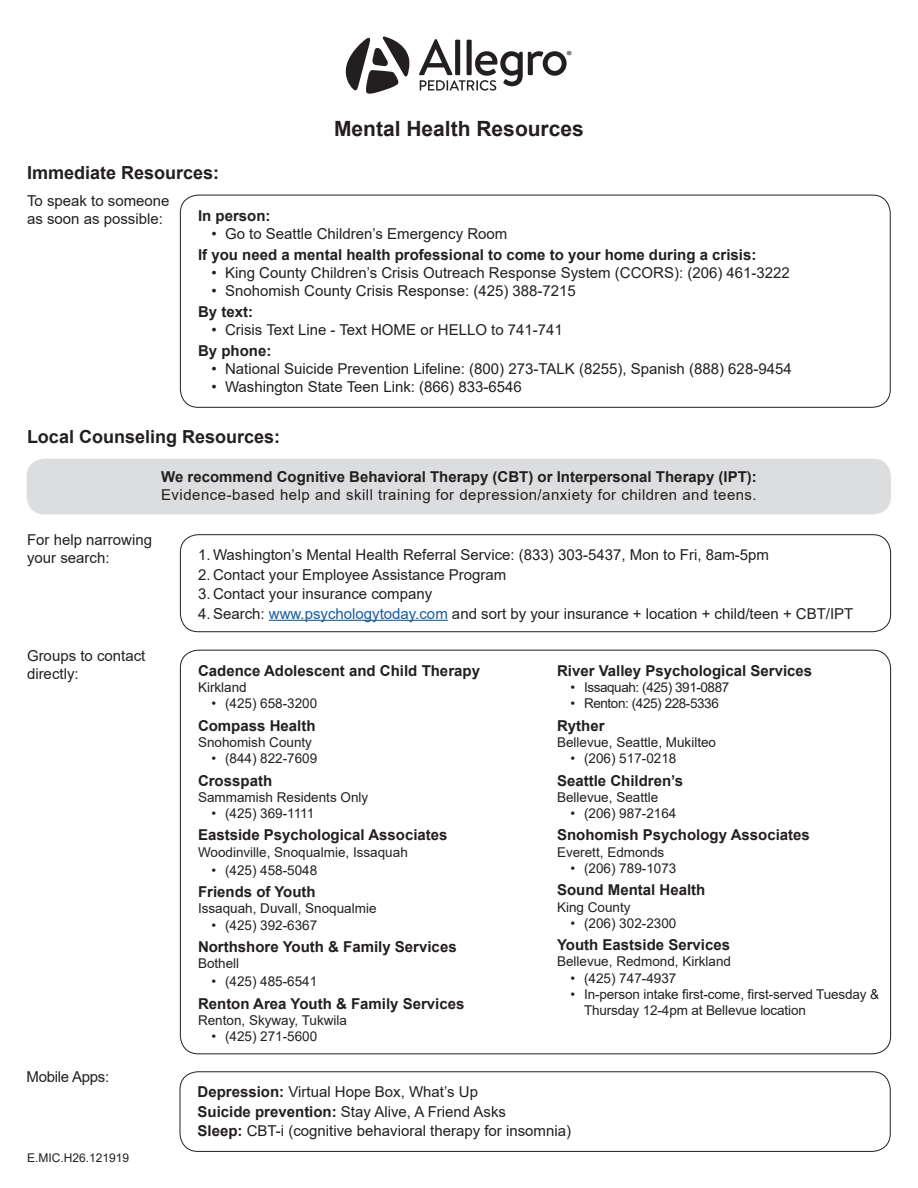
<style>
.page{position:relative;width:918px;height:1188px;background:#fff}
.page>*{position:absolute;margin:0;border:0;box-sizing:border-box;transform-origin:0 0}
.t1{font:700 21px "Arial";color:#231f20}
.t2{font:700 18px "Arial";color:#231f20}
.t3{font:15px/18px "Arial";color:#231f20}
.t4{font:700 15px "Arial";color:#231f20}
.t5{font:15px "Arial";letter-spacing:.03em;color:#231f20}
.t6{font:15px "Arial";letter-spacing:-.02em;color:#231f20}
.t7{font:13.5px/16.2px "Arial";color:#231f20}
.t8{font:13.5px "Arial";letter-spacing:-.03em;color:#231f20}
.t9{font:13.35px "Myriad Pro";color:#231f20}
.t10{font:12px "Arial";color:#231f20}
.s1{color:#175d9e}
.s2{font-weight:700}
</style>
<div class="page">
<svg style="left:346px;top:37px;width:64px;height:57px"></svg>
<svg style="left:419px;top:39px;width:148px;height:52px"></svg>
<div style="left:180px;top:534px;width:711px;height:98px;border:1px solid #231f20;border-radius:18px"></div>
<div style="left:180px;top:195px;width:711px;height:213px;border:1px solid #231f20;border-radius:18px"></div>
<div style="left:180px;top:1071px;width:711px;height:81px;border:1px solid #231f20;border-radius:18px"></div>
<hr style="left:269px;top:620px;width:179px;height:1px;background:#175d9e">
<div style="left:27px;top:459px;width:864px;height:55px;background:#dcdddf;border-radius:18px"></div>
<p class="t9" style="left:567px;top:48px;width:7px">®</p>
<p class="t2" style="left:27px;top:160px;width:194px">Immediate Resources:</p>
<p class="t1" style="left:334px;top:114px;width:251px">Mental Health Resources</p>
<p class="t3" style="left:27px;top:191px;width:144px">To speak to someone as soon as possible:</p>
<p class="t4" style="left:198px;top:205px;width:74px">In person:</p>
<p class="t3" style="left:212px;top:224px;width:297px">• Go to Seattle Children’s Emergency Room</p>
<p class="t4" style="left:198px;top:244px;width:560px">If you need a mental health professional to come to your home during a crisis:</p>
<p class="t3" style="left:212px;top:263px;width:580px">• King County Children’s Crisis Outreach Response System (CCORS): (206) 461-3222</p>
<p class="t3" style="left:212px;top:281px;width:366px">• Snohomish County Crisis Response: (425) 388-7215</p>
<p class="t4" style="left:198px;top:301px;width:57px">By text:</p>
<p class="t3" style="left:212px;top:320px;width:353px">• Crisis Text Line - Text HOME or HELLO to 741-741</p>
<p class="t4" style="left:198px;top:340px;width:75px">By phone:</p>
<p class="t3" style="left:212px;top:359px;width:582px">• National Suicide Prevention Lifeline: (800) 273-TALK (8255), Spanish (888) 628-9454</p>
<p class="t3" style="left:212px;top:377px;width:312px">• Washington State Teen Link: (866) 833-6546</p>
<p class="t2" style="left:27px;top:424px;width:255px">Local Counseling Resources:</p>
<p class="t4" style="left:161px;top:466px;width:597px">We recommend Cognitive Behavioral Therapy (CBT) or Interpersonal Therapy (IPT):</p>
<p class="t5" style="left:161px;top:485px;width:597px">Evidence-based help and skill training for depression/anxiety for children and teens.</p>
<p class="t3" style="left:27px;top:531px;width:127px">For help narrowing your search:</p>
<p class="t3" style="left:27px;top:646px;width:120px">Groups to contact directly:</p>
<p class="t6" style="left:27px;top:1067px;width:84px">Mobile Apps:</p>
<p class="t10" style="left:27px;top:1149px;width:104px">E.MIC.H26.121919</p>
<p class="t3" style="left:198px;top:546px;width:573px">1. Washington’s Mental Health Referral Service: (833) 303-5437, Mon to Fri, 8am-5pm</p>
<p class="t3" style="left:198px;top:565px;width:310px">2. Contact your Employee Assistance Program</p>
<p class="t3" style="left:198px;top:585px;width:236px">3. Contact your insurance company</p>
<p class="t3" style="left:198px;top:604px;width:657px">4. Search: <span class="s1">www.psychologytoday.com</span> and sort by your insurance + location + child/teen + CBT/IPT</p>
<p class="t4" style="left:198px;top:660px;width:284px">Cadence Adolescent and Child Therapy</p>
<p class="t7" style="left:198px;top:679px;width:50px">Kirkland</p>
<p class="t7" style="left:212px;top:695px;width:107px">• (425) 658-3200</p>
<p class="t4" style="left:198px;top:715px;width:119px">Compass Health</p>
<p class="t7" style="left:198px;top:734px;width:116px">Snohomish County</p>
<p class="t7" style="left:212px;top:750px;width:107px">• (844) 822-7609</p>
<p class="t4" style="left:198px;top:770px;width:76px">Crosspath</p>
<p class="t7" style="left:198px;top:789px;width:172px">Sammamish Residents Only</p>
<p class="t7" style="left:212px;top:805px;width:104px">• (425) 369-1111</p>
<p class="t4" style="left:198px;top:825px;width:251px">Eastside Psychological Associates</p>
<p class="t7" style="left:198px;top:844px;width:211px">Woodinville, Snoqualmie, Issaquah</p>
<p class="t7" style="left:212px;top:862px;width:107px">• (425) 458-5048</p>
<p class="t4" style="left:198px;top:881px;width:119px">Friends of Youth</p>
<p class="t7" style="left:198px;top:900px;width:180px">Issaquah, Duvall, Snoqualmie</p>
<p class="t7" style="left:212px;top:917px;width:107px">• (425) 392-6367</p>
<p class="t4" style="left:198px;top:936px;width:260px">Northshore Youth &amp; Family Services</p>
<p class="t7" style="left:198px;top:955px;width:43px">Bothell</p>
<p class="t7" style="left:212px;top:973px;width:107px">• (425) 485-6541</p>
<p class="t4" style="left:198px;top:993px;width:268px">Renton Area Youth &amp; Family Services</p>
<p class="t7" style="left:198px;top:1012px;width:151px">Renton, Skyway, Tukwila</p>
<p class="t7" style="left:212px;top:1028px;width:107px">• (425) 271-5600</p>
<p class="t4" style="left:557px;top:660px;width:257px">River Valley Psychological Services</p>
<p class="t8" style="left:571px;top:678px;width:160px">• Issaquah: (425) 391-0887</p>
<p class="t8" style="left:571px;top:694px;width:150px">• Renton: (425) 228-5336</p>
<p class="t4" style="left:557px;top:715px;width:49px">Ryther</p>
<p class="t7" style="left:557px;top:734px;width:161px">Bellevue, Seattle, Mukilteo</p>
<p class="t7" style="left:571px;top:750px;width:107px">• (206) 517-0218</p>
<p class="t4" style="left:557px;top:770px;width:128px">Seattle Children’s</p>
<p class="t7" style="left:557px;top:789px;width:103px">Bellevue, Seattle</p>
<p class="t7" style="left:571px;top:805px;width:107px">• (206) 987-2164</p>
<p class="t4" style="left:557px;top:825px;width:254px">Snohomish Psychology Associates</p>
<p class="t7" style="left:557px;top:844px;width:109px">Everett, Edmonds</p>
<p class="t7" style="left:571px;top:860px;width:107px">• (206) 789-1073</p>
<p class="t4" style="left:557px;top:879px;width:150px">Sound Mental Health</p>
<p class="t7" style="left:557px;top:899px;width:75px">King County</p>
<p class="t7" style="left:571px;top:915px;width:107px">• (206) 302-2300</p>
<p class="t4" style="left:557px;top:934px;width:175px">Youth Eastside Services</p>
<p class="t7" style="left:557px;top:953px;width:176px">Bellevue, Redmond, Kirkland</p>
<p class="t7" style="left:571px;top:970px;width:107px">• (425) 747-4937</p>
<p class="t7" style="left:584px;top:986px;width:297px;text-indent:-14px">• In-person intake first-come, first-served Tuesday &amp;<br>Thursday 12-4pm at Bellevue location</p>
<p class="t3" style="left:198px;top:1083px;width:282px"><span class="s2">Depression:</span> Virtual Hope Box, What’s Up</p>
<p class="t3" style="left:198px;top:1102px;width:310px"><span class="s2">Suicide prevention:</span> Stay Alive, A Friend Asks</p>
<p class="t3" style="left:198px;top:1122px;width:375px"><span class="s2">Sleep:</span> CBT-i (cognitive behavioral therapy for insomnia)</p>
</div>
